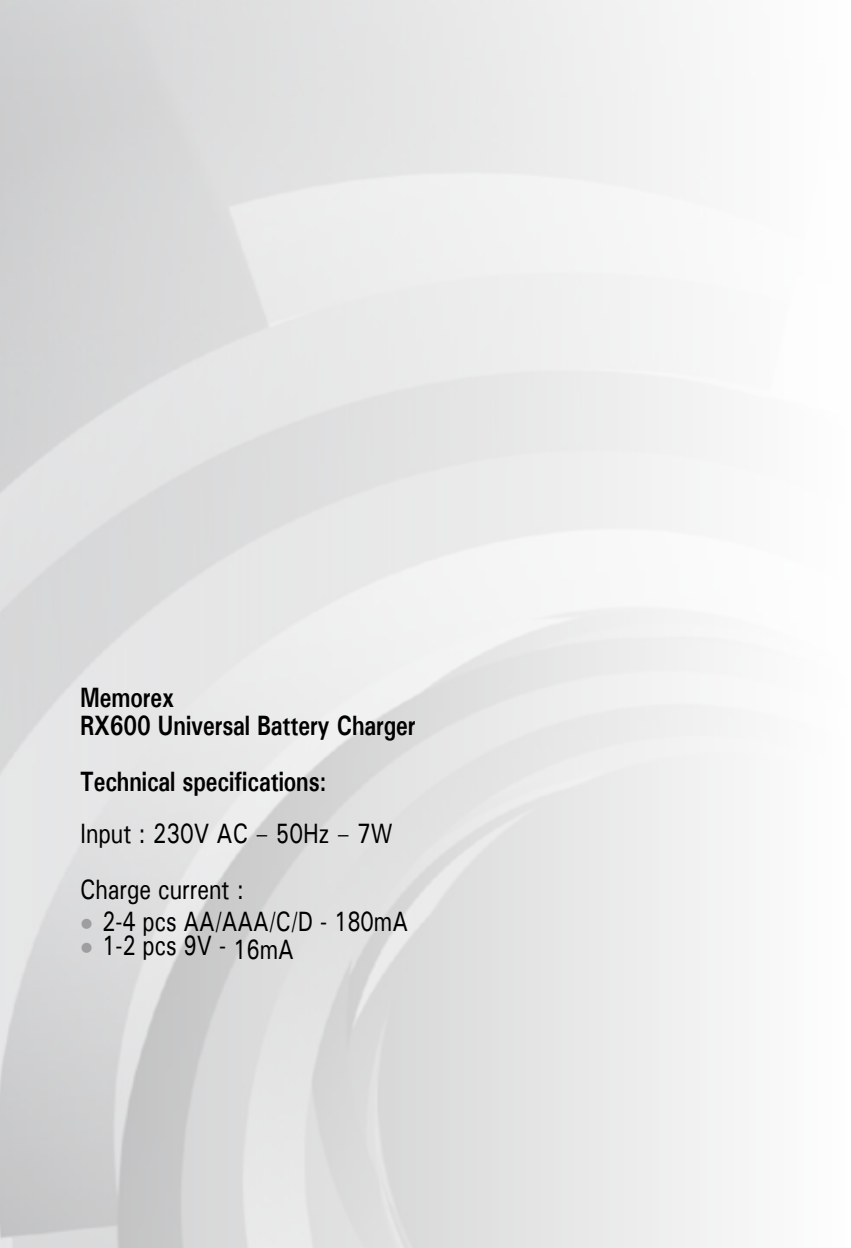
<style>
.page{position:relative;width:851px;height:1248px;background:#fff}
.page>*{position:absolute;margin:0;border:0;box-sizing:border-box;transform-origin:0 0}
.t1{font:700 28px/28px "Univers ATT";letter-spacing:-.005em;color:#000;scale:.78 1}
.t2{font:28px "Univers ATT";letter-spacing:-.005em;color:#000;scale:.76 1}
.t3{font:28px/56px "Univers ATT";letter-spacing:-.005em;color:#000;scale:.78 1}
.s1{font-size:20px;color:#9c9e9f}
</style>
<div class="page">
<p class="t1" style="left:80px;top:682px;width:431px">Memorex<br>RX600 Universal Battery Charger</p>
<p class="t1" style="left:80px;top:766px;width:318px">Technical specifications:</p>
<p class="t3" style="left:80px;top:804px;width:402px">Input : 230V AC – 50Hz – 7W<br>Charge current :</p>
<p class="t2" style="left:79px;top:903px;width:434px"><span class="s1">•</span> 2-4 pcs AA/AAA/C/D - 180mA</p>
<p class="t2" style="left:79px;top:927px;width:284px"><span class="s1">•</span> 1-2 pcs 9V - 16mA</p>
</div>
